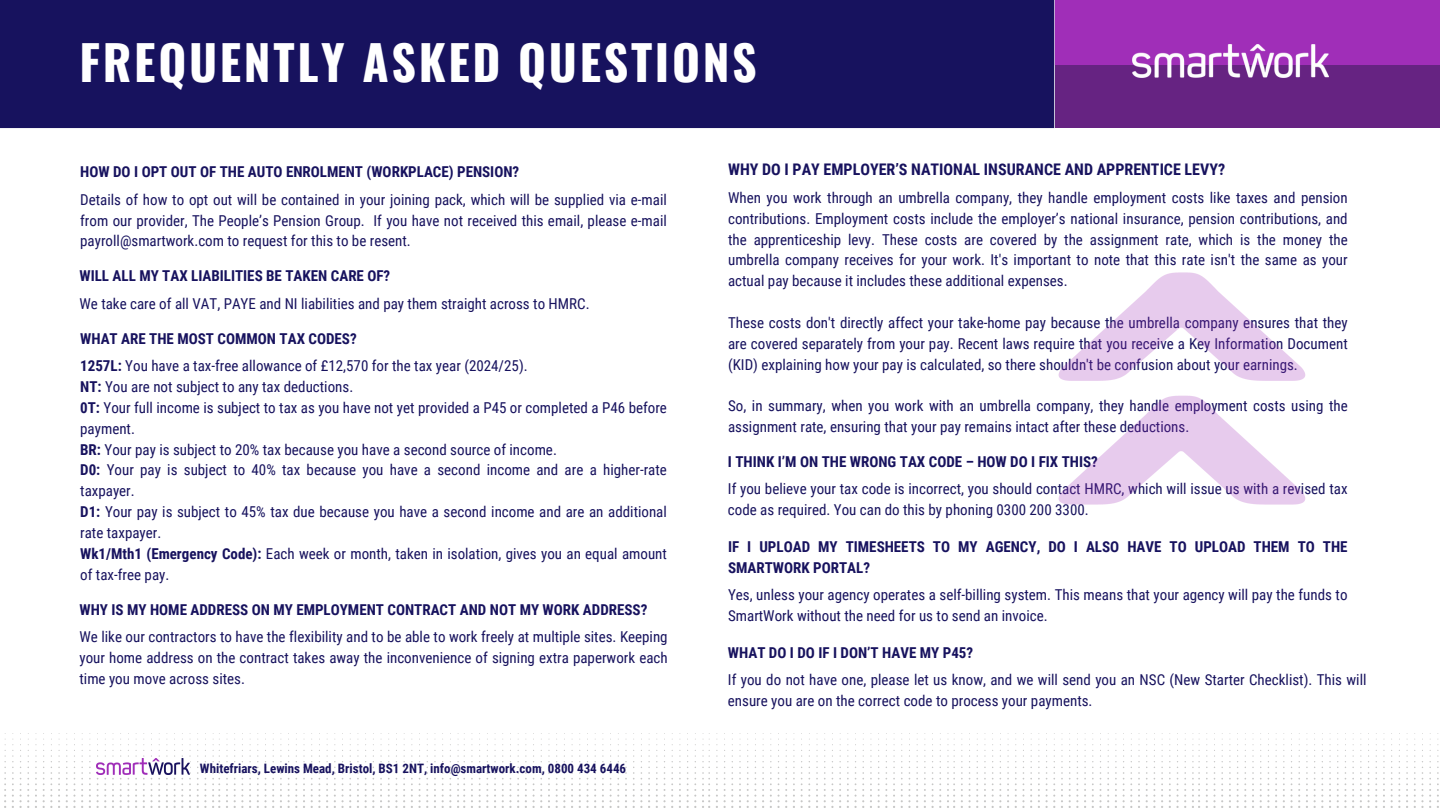
<style>
.page{position:relative;width:1440px;height:810px;background:#fff}
.page>*{position:absolute;margin:0;border:0;box-sizing:border-box;transform-origin:0 0}
.t1{font:700 47.8px "Oswald";letter-spacing:.055em;color:#fff}
.t2{font:700 16px "Roboto Condensed";color:#17125e}
.t3{font:15px/20.8px "Roboto Condensed";color:#17125e}
.t4{font:700 15px/20.8px "Roboto Condensed";color:#17125e}
.t5{font:700 13px "Roboto Condensed";color:#17125e}
.s1{font-weight:700}
</style>
<div class="page">
<div style="left:0;top:0;width:1054px;height:128px;background:#17125e"></div>
<div style="left:1055px;top:0;width:385px;height:65px;background:#a02eb8"></div>
<div style="left:1055px;top:65px;width:385px;height:63px;background:#662382"></div>
<img style="left:1133px;top:44px;width:196px;height:33px">
<svg style="left:189px;top:733px;width:2px;height:75px"></svg>
<svg style="left:166px;top:733px;width:17px;height:75px"></svg>
<svg style="left:143px;top:733px;width:17px;height:75px"></svg>
<svg style="left:120px;top:733px;width:17px;height:75px"></svg>
<svg style="left:112px;top:733px;width:2px;height:75px"></svg>
<svg style="left:89px;top:733px;width:17px;height:75px"></svg>
<svg style="left:66px;top:733px;width:17px;height:75px"></svg>
<svg style="left:58px;top:733px;width:2px;height:75px"></svg>
<svg style="left:43px;top:733px;width:9px;height:75px"></svg>
<svg style="left:35px;top:733px;width:2px;height:75px"></svg>
<svg style="left:12px;top:733px;width:17px;height:75px"></svg>
<svg style="left:4px;top:733px;width:2px;height:75px"></svg>
<svg style="left:442px;top:733px;width:9px;height:75px"></svg>
<svg style="left:434px;top:733px;width:2px;height:75px"></svg>
<svg style="left:411px;top:733px;width:17px;height:75px"></svg>
<svg style="left:388px;top:733px;width:17px;height:75px"></svg>
<svg style="left:380px;top:733px;width:2px;height:75px"></svg>
<svg style="left:365px;top:733px;width:9px;height:75px"></svg>
<svg style="left:357px;top:733px;width:2px;height:75px"></svg>
<svg style="left:334px;top:733px;width:17px;height:75px"></svg>
<svg style="left:311px;top:733px;width:17px;height:75px"></svg>
<svg style="left:303px;top:733px;width:2px;height:75px"></svg>
<svg style="left:288px;top:733px;width:9px;height:75px"></svg>
<svg style="left:280px;top:733px;width:2px;height:75px"></svg>
<svg style="left:257px;top:733px;width:17px;height:75px"></svg>
<svg style="left:234px;top:733px;width:17px;height:75px"></svg>
<svg style="left:226px;top:733px;width:2px;height:75px"></svg>
<svg style="left:197px;top:733px;width:23px;height:75px"></svg>
<svg style="left:687px;top:733px;width:9px;height:75px"></svg>
<svg style="left:679px;top:733px;width:2px;height:75px"></svg>
<svg style="left:656px;top:733px;width:17px;height:75px"></svg>
<svg style="left:633px;top:733px;width:17px;height:75px"></svg>
<svg style="left:625px;top:733px;width:2px;height:75px"></svg>
<svg style="left:602px;top:733px;width:17px;height:75px"></svg>
<svg style="left:579px;top:733px;width:17px;height:75px"></svg>
<svg style="left:556px;top:733px;width:17px;height:75px"></svg>
<svg style="left:548px;top:733px;width:2px;height:75px"></svg>
<svg style="left:525px;top:733px;width:17px;height:75px"></svg>
<svg style="left:502px;top:733px;width:17px;height:75px"></svg>
<svg style="left:494px;top:733px;width:2px;height:75px"></svg>
<svg style="left:479px;top:733px;width:9px;height:75px"></svg>
<svg style="left:471px;top:733px;width:2px;height:75px"></svg>
<svg style="left:457px;top:733px;width:8px;height:75px"></svg>
<svg style="left:924px;top:733px;width:17px;height:75px"></svg>
<svg style="left:901px;top:733px;width:17px;height:75px"></svg>
<svg style="left:893px;top:733px;width:2px;height:75px"></svg>
<svg style="left:878px;top:733px;width:9px;height:75px"></svg>
<svg style="left:870px;top:733px;width:2px;height:75px"></svg>
<svg style="left:847px;top:733px;width:17px;height:75px"></svg>
<svg style="left:824px;top:733px;width:17px;height:75px"></svg>
<svg style="left:816px;top:733px;width:2px;height:75px"></svg>
<svg style="left:801px;top:733px;width:9px;height:75px"></svg>
<svg style="left:793px;top:733px;width:2px;height:75px"></svg>
<svg style="left:770px;top:733px;width:17px;height:75px"></svg>
<svg style="left:747px;top:733px;width:17px;height:75px"></svg>
<svg style="left:739px;top:733px;width:2px;height:75px"></svg>
<svg style="left:716px;top:733px;width:17px;height:75px"></svg>
<svg style="left:702px;top:733px;width:8px;height:75px"></svg>
<svg style="left:1169px;top:733px;width:17px;height:75px"></svg>
<svg style="left:1146px;top:733px;width:17px;height:75px"></svg>
<svg style="left:1138px;top:733px;width:2px;height:75px"></svg>
<svg style="left:1115px;top:733px;width:17px;height:75px"></svg>
<svg style="left:1092px;top:733px;width:17px;height:75px"></svg>
<svg style="left:1069px;top:733px;width:17px;height:75px"></svg>
<svg style="left:1061px;top:733px;width:2px;height:75px"></svg>
<svg style="left:1038px;top:733px;width:17px;height:75px"></svg>
<svg style="left:1015px;top:733px;width:17px;height:75px"></svg>
<svg style="left:1007px;top:733px;width:2px;height:75px"></svg>
<svg style="left:992px;top:733px;width:9px;height:75px"></svg>
<svg style="left:984px;top:733px;width:2px;height:75px"></svg>
<svg style="left:961px;top:733px;width:17px;height:75px"></svg>
<svg style="left:947px;top:733px;width:8px;height:75px"></svg>
<svg style="left:1437px;top:733px;width:2px;height:75px"></svg>
<svg style="left:1414px;top:733px;width:17px;height:75px"></svg>
<svg style="left:1406px;top:733px;width:2px;height:75px"></svg>
<svg style="left:1391px;top:733px;width:9px;height:75px"></svg>
<svg style="left:1383px;top:733px;width:2px;height:75px"></svg>
<svg style="left:1360px;top:733px;width:17px;height:75px"></svg>
<svg style="left:1337px;top:733px;width:17px;height:75px"></svg>
<svg style="left:1329px;top:733px;width:2px;height:75px"></svg>
<svg style="left:1314px;top:733px;width:9px;height:75px"></svg>
<svg style="left:1306px;top:733px;width:2px;height:75px"></svg>
<svg style="left:1283px;top:733px;width:17px;height:75px"></svg>
<svg style="left:1260px;top:733px;width:17px;height:75px"></svg>
<svg style="left:1252px;top:733px;width:2px;height:75px"></svg>
<svg style="left:1229px;top:733px;width:17px;height:75px"></svg>
<svg style="left:1206px;top:733px;width:17px;height:75px"></svg>
<svg style="left:1192px;top:733px;width:8px;height:75px"></svg>
<img style="left:96px;top:759px;width:93px;height:15px">
<img style="left:1097px;top:272px;width:170px;height:64px">
<img style="left:1058px;top:336px;width:248px;height:169px">
<h1 class="t1" style="left:79px;top:25px;width:679px">FREQUENTLY ASKED QUESTIONS</h1>
<h2 class="t4" style="left:80px;top:162px;width:441px">HOW DO I OPT OUT OF THE AUTO ENROLMENT (WORKPLACE) PENSION?</h2>
<h3 class="t3" style="left:80px;top:189px;width:588px;text-align:justify">Details of how to opt out will be contained in your joining pack, which will be supplied via e-mail from our provider, The People’s Pension Group. If you have not received this email, please e-mail payroll@smartwork.com to request for this to be resent.</h3>
<h2 class="t4" style="left:79px;top:266px;width:312px">WILL ALL MY TAX LIABILITIES BE TAKEN CARE OF?</h2>
<h3 class="t3" style="left:79px;top:293px;width:512px">We take care of all VAT, PAYE and NI liabilities and pay them straight across to HMRC.</h3>
<h2 class="t4" style="left:80px;top:328px;width:278px">WHAT ARE THE MOST COMMON TAX CODES?</h2>
<h3 class="t3" style="left:80px;top:356px;width:588px"><span class="s1">1257L:</span> You have a tax-free allowance of £12,570 for the tax year (2024/25).<br><span class="s1">NT:</span> You are not subject to any tax deductions.<br><span class="s1">0T:</span> Your full income is subject to tax as you have not yet provided a P45 or completed a P46 before payment.<br><span class="s1">BR:</span> Your pay is subject to 20% tax because you have a second source of income.<br><span class="s1">D0:</span> Your pay is subject to 40% tax because you have a second income and are a higher-rate taxpayer.<br><span class="s1">D1:</span> Your pay is subject to 45% tax due because you have a second income and are an additional rate taxpayer.<br><span class="s1">Wk1/Mth1 (Emergency Code):</span> Each week or month, taken in isolation, gives you an equal amount of tax-free pay.</h3>
<p class="t4" style="left:79px;top:599px;width:569px">WHY IS MY HOME ADDRESS ON MY EMPLOYMENT CONTRACT AND NOT MY WORK ADDRESS?</p>
<p class="t3" style="left:79px;top:626px;width:590px;text-align:justify">We like our contractors to have the flexibility and to be able to work freely at multiple sites. Keeping your home address on the contract takes away the inconvenience of signing extra paperwork each time you move across sites.</p>
<h2 class="t5" style="left:200px;top:761px;width:428px">Whitefriars, Lewins Mead, Bristol, BS1 2NT, info@smartwork.com, 0800 434 6446</h2>
<h2 class="t2" style="left:728px;top:160px;width:499px">WHY DO I PAY EMPLOYER’S NATIONAL INSURANCE AND APPRENTICE LEVY?</h2>
<h3 class="t3" style="left:728px;top:187px;width:621px;text-align:justify">When you work through an umbrella company, they handle employment costs like taxes and pension contributions. Employment costs include the employer’s national insurance, pension contributions, and the apprenticeship levy. These costs are covered by the assignment rate, which is the money the umbrella company receives for your work. It's important to note that this rate isn't the same as your actual pay because it includes these additional expenses.</h3>
<h2 class="t3" style="left:728px;top:312px;width:621px;text-align:justify">These costs don't directly affect your take-home pay because the umbrella company ensures that they are covered separately from your pay. Recent laws require that you receive a Key Information Document (KID) explaining how your pay is calculated, so there shouldn't be confusion about your earnings.</h2>
<h3 class="t3" style="left:728px;top:396px;width:621px">So, in summary, when you work with an umbrella company, they handle employment costs using the assignment rate, ensuring that your pay remains intact after these deductions.</h3>
<h3 class="t4" style="left:728px;top:451px;width:372px">I THINK I’M ON THE WRONG TAX CODE – HOW DO I FIX THIS?</h3>
<h3 class="t3" style="left:728px;top:479px;width:621px">If you believe your tax code is incorrect, you should contact HMRC, which will issue us with a revised tax code as required. You can do this by phoning 0300 200 3300.</h3>
<h2 class="t4" style="left:728px;top:536px;width:621px">IF I UPLOAD MY TIMESHEETS TO MY AGENCY, DO I ALSO HAVE TO UPLOAD THEM TO THE<br>SMARTWORK PORTAL?</h2>
<h3 class="t3" style="left:728px;top:585px;width:621px">Yes, unless your agency operates a self-billing system. This means that your agency will pay the funds to<br>SmartWork without the need for us to send an invoice.</h3>
<h2 class="t4" style="left:728px;top:642px;width:247px">WHAT DO I DO IF I DON’T HAVE MY P45?</h2>
<h3 class="t3" style="left:728px;top:670px;width:640px">If you do not have one, please let us know, and we will send you an NSC (New Starter Checklist). This will ensure you are on the correct code to process your payments.</h3>
</div>
